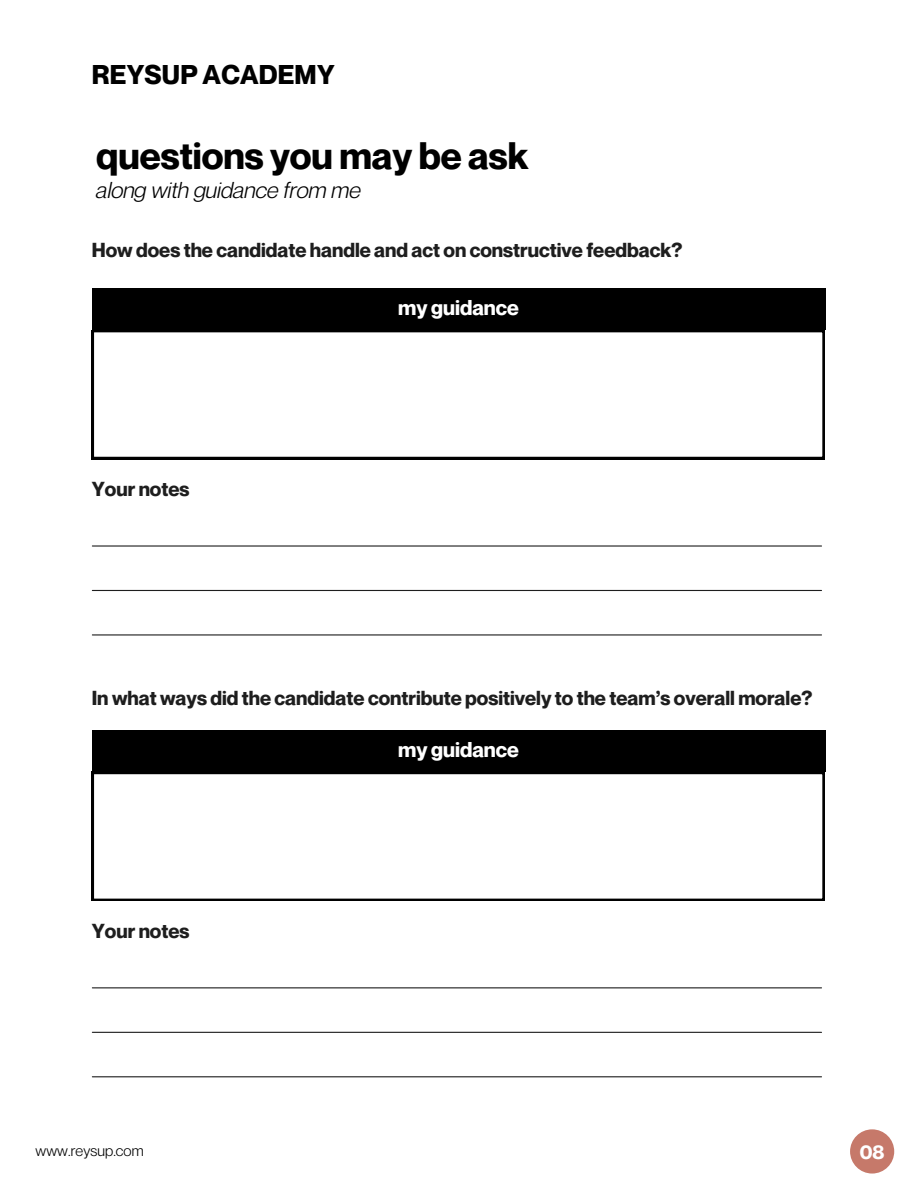
<style>
.page{position:relative;width:918px;height:1188px;background:#fff}
.page>*{position:absolute;margin:0;border:0;box-sizing:border-box;transform-origin:0 0}
.t1{font:700 37.5px "Neue Montreal";color:#000}
.t2{font:700 26.55px "Neue Montreal";letter-spacing:.01em;color:#000}
.t3{font:italic 22.5px "Neue Montreal";color:#000}
.t4{font:700 21px "Neue Montreal";color:#fff}
.t5{font:700 19.8px "Neue Montreal";color:#1e1e1e}
.t6{font:700 19.5px "Neue Montreal";color:#fff}
.t7{font:15px "Neue Montreal";letter-spacing:.01em;color:#000}
</style>
<div class="page">
<div style="left:850px;top:1129px;width:44px;height:45px;background:#c6796a;border-radius:50%"></div>
<div style="left:92px;top:288px;width:733px;height:42px;background:#000"></div>
<hr style="left:92px;top:545px;width:730px;height:2px;background:#1e1e1e">
<hr style="left:92px;top:590px;width:730px;height:1px;background:#1e1e1e">
<hr style="left:92px;top:634px;width:730px;height:2px;background:#1e1e1e">
<svg style="left:92px;top:330px;width:732px;height:129px"></svg>
<div style="left:92px;top:730px;width:733px;height:42px;background:#000"></div>
<hr style="left:92px;top:987px;width:730px;height:1px;background:#1e1e1e">
<hr style="left:92px;top:1032px;width:730px;height:1px;background:#1e1e1e">
<hr style="left:92px;top:1076px;width:730px;height:1px;background:#1e1e1e">
<svg style="left:92px;top:772px;width:732px;height:129px"></svg>
<h4 class="t2" style="left:92px;top:58px;width:244px">REYSUP ACADEMY</h4>
<h2 class="t1" style="left:96px;top:133px;width:434px">questions you may be ask</h2>
<h2 class="t3" style="left:96px;top:176px;width:266px">along with guidance from me</h2>
<h4 class="t5" style="left:92px;top:238px;width:592px">How does the candidate handle and act on constructive feedback?</h4>
<h2 class="t5" style="left:92px;top:476px;width:99px">Your notes</h2>
<h2 class="t4" style="left:398px;top:295px;width:122px">my guidance</h2>
<h4 class="t5" style="left:92px;top:686px;width:722px">In what ways did the candidate contribute positively to the team’s overall morale?</h4>
<p class="t5" style="left:92px;top:918px;width:99px">Your notes</p>
<h2 class="t4" style="left:398px;top:737px;width:122px">my guidance</h2>
<h1 class="t7" style="left:35px;top:1141px;width:110px">www.reysup.com</h1>
<h3 class="t6" style="left:860px;top:1140px;width:26px">08</h3>
</div>
